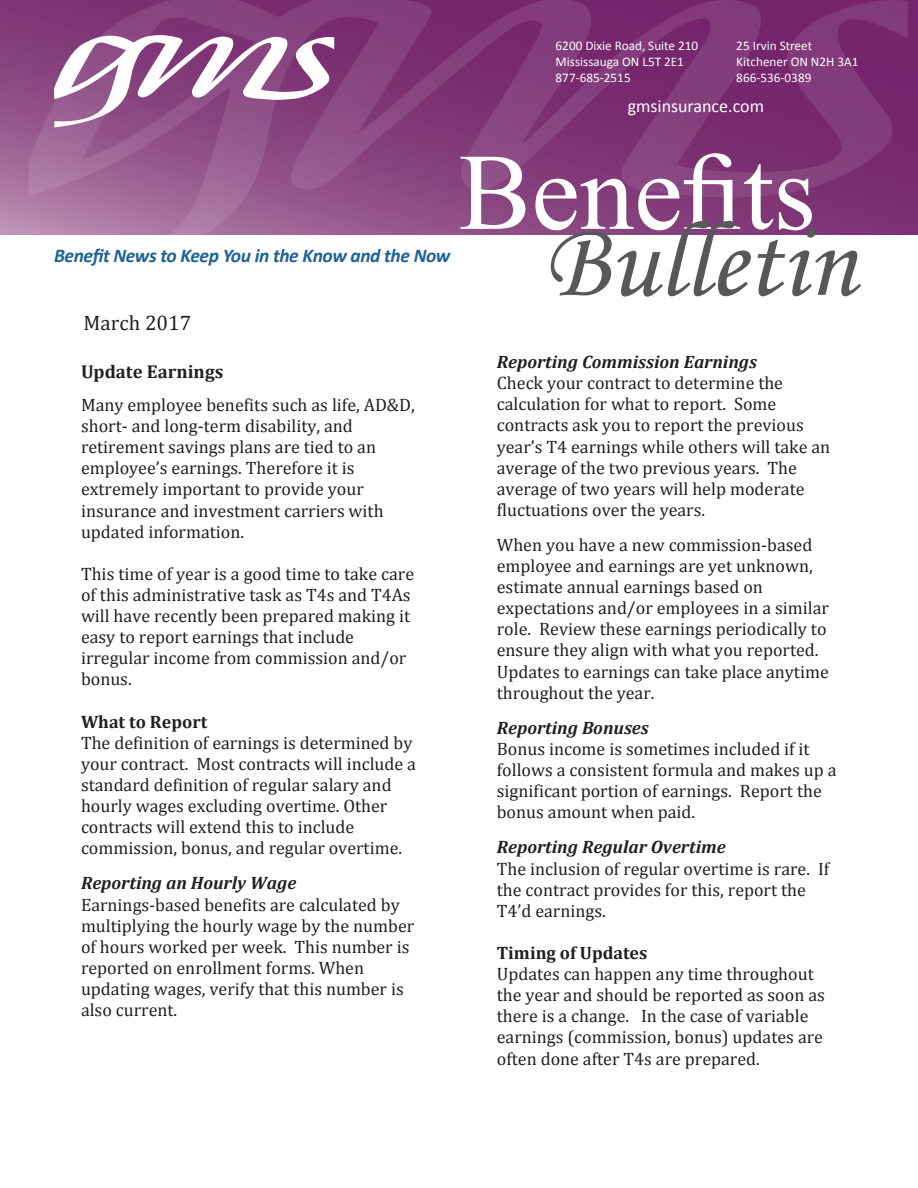
<style>
.page{position:relative;width:918px;height:1188px;background:#fff}
.page>*{position:absolute;margin:0;border:0;box-sizing:border-box;transform-origin:0 0}
.t1{font:108.9px "Times New Roman";color:#fff}
.t2{font:107.55px "Monotype Corsiva";color:#57585a}
.t3{font:21px "Cambria";color:#231f20}
.t4{font:italic 700 19.5px "Calibri";letter-spacing:-.02em;color:#1f6296}
.t5{font:700 18.75px "Cambria";color:#231f20}
.t6{font:18px/21.1px "Cambria";color:#231f20}
.t7{font:18px "Calibri";color:#fff}
.t8{font:13.2px "Calibri";color:#fff}
.s1{font-weight:700}
.s2{font-weight:700;font-style:italic}
</style>
<div class="page">
<svg style="left:0;top:0;width:918px;height:235px;background:#8f4d86"></svg>
<svg style="left:28px;top:0;width:880px;height:235px;background:#86407d"></svg>
<svg style="left:54px;top:35px;width:280px;height:92px"></svg>
<p class="t8" style="left:556px;top:37px;width:144px">6200 Dixie Road, Suite 210</p>
<p class="t8" style="left:556px;top:53px;width:130px">Mississauga ON L5T 2E1</p>
<p class="t8" style="left:556px;top:69px;width:77px">877-685-2515</p>
<p class="t8" style="left:736px;top:37px;width:77px">25 Irvin Street</p>
<p class="t8" style="left:736px;top:53px;width:124px">Kitchener ON N2H 3A1</p>
<p class="t8" style="left:736px;top:69px;width:77px">866-536-0389</p>
<p class="t7" style="left:628px;top:94px;width:138px">gmsinsurance.com</p>
<p class="t4" style="left:54px;top:243px;width:398px">Benefit News to Keep You in the Know and the Now</p>
<p class="t3" style="left:84px;top:310px;width:109px">March 2017</p>
<p class="t1" style="left:459px;top:119px;width:358px">Benefits</p>
<p class="t2" style="left:544px;top:197px;width:314px">Bulletin</p>
<p class="t5" style="left:81px;top:358px;width:144px">Update Earnings</p>
<p class="t6" style="left:81px;top:394px;width:335px">Many employee benefits such as life, AD&amp;D, short‐ and long‐term disability, and retirement savings plans are tied to an employee’s earnings. Therefore it is extremely important to provide your insurance and investment carriers with updated information.</p>
<p class="t6" style="left:81px;top:563px;width:335px">This time of year is a good time to take care of this administrative task as T4s and T4As will have recently been prepared making it easy to report earnings that include irregular income from commission and/or bonus.</p>
<p class="t6" style="left:81px;top:711px;width:337px"><span class="s1">What to Report<br></span>The definition of earnings is determined by your contract. Most contracts will include a standard definition of regular salary and hourly wages excluding overtime. Other contracts will extend this to include commission, bonus, and regular overtime.</p>
<p class="t6" style="left:81px;top:873px;width:335px"><span class="s2">Reporting an Hourly Wage </span>Earnings‐based benefits are calculated by multiplying the hourly wage by the number of hours worked per week. This number is reported on enrollment forms. When updating wages, verify that this number is also current.</p>
<p class="t6" style="left:497px;top:351px;width:335px"><span class="s2">Reporting Commission Earnings<br></span>Check your contract to determine the calculation for what to report. Some contracts ask you to report the previous year’s T4 earnings while others will take an average of the two previous years. The average of two years will help moderate fluctuations over the years.</p>
<p class="t6" style="left:497px;top:534px;width:334px">When you have a new commission‐based employee and earnings are yet unknown, estimate annual earnings based on expectations and/or employees in a similar role. Review these earnings periodically to ensure they align with what you reported.<br>Updates to earnings can take place anytime throughout the year.</p>
<p class="t6" style="left:497px;top:717px;width:341px"><span class="s2">Reporting Bonuses<br></span>Bonus income is sometimes included if it follows a consistent formula and makes up a significant portion of earnings. Report the bonus amount when paid.</p>
<p class="t6" style="left:497px;top:837px;width:334px"><span class="s2">Reporting Regular Overtime<br></span>The inclusion of regular overtime is rare. If the contract provides for this, report the<br>T4’d earnings.</p>
<p class="t6" style="left:497px;top:942px;width:330px"><span class="s1">Timing of Updates<br></span>Updates can happen any time throughout the year and should be reported as soon as there is a change. In the case of variable earnings (commission, bonus) updates are often done after T4s are prepared.</p>
</div>
